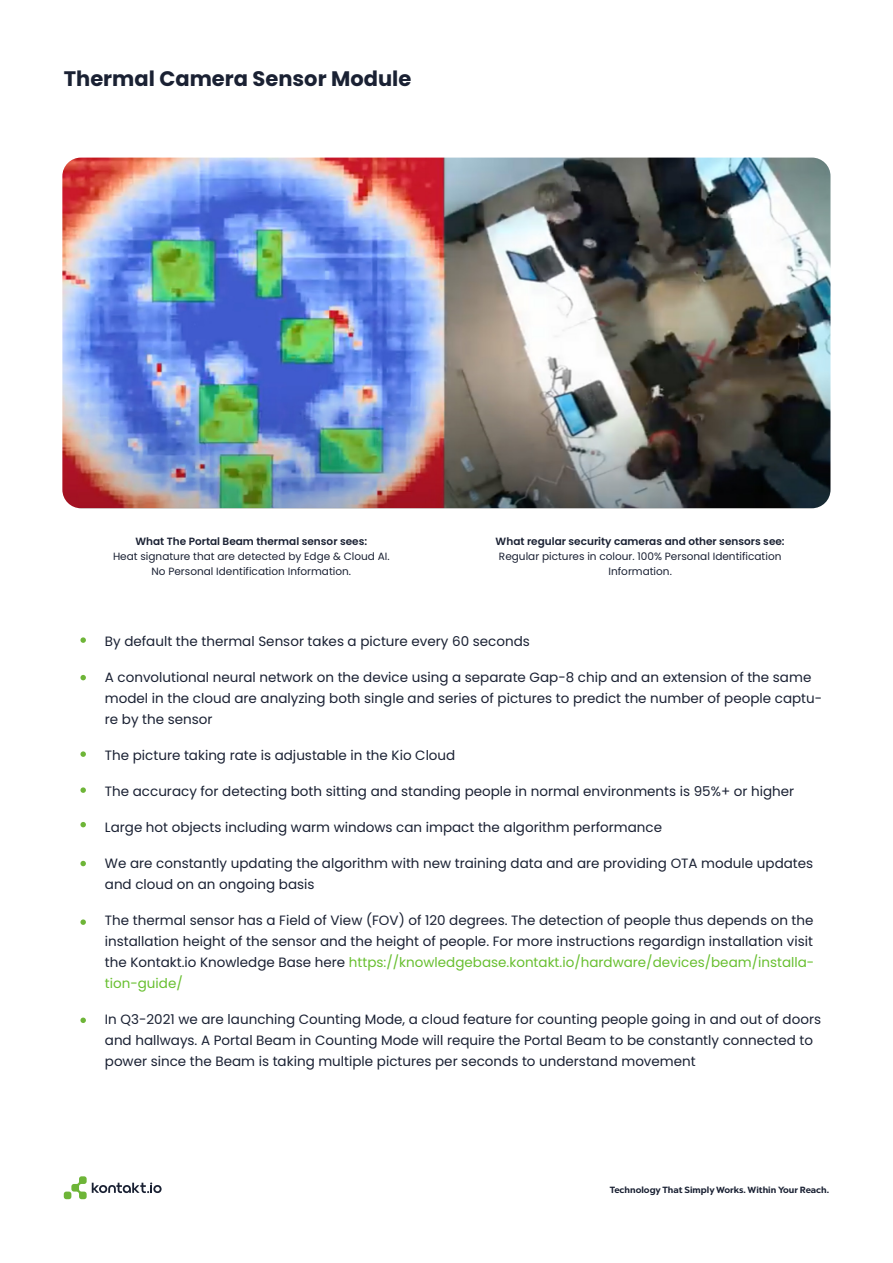
<style>
.page{position:relative;width:893px;height:1263px;background:#fff}
.page>*{position:absolute;margin:0;border:0;box-sizing:border-box;transform-origin:0 0}
.t1{font:700 21px "Poppins";color:#1a2133}
.t2{font:13.5px/21px "Poppins";color:#1a2133}
.t3{font:10.5px/15px "Poppins";color:#1a2133;text-align:center}
.t4{font:600 10.5px "Poppins";color:#1a2133}
.t5{font:700 9px "Chronica Pro";color:#1a2133}
.s1{color:#68bf30}
</style>
<div class="page">
<svg style="left:71px;top:1176px;width:91px;height:23px"></svg>
<div style="left:64px;top:1191px;width:7px;height:8px;background:#6eb538;border-radius:3px"></div>
<svg style="left:80px;top:675px;width:6px;height:5px"></svg>
<svg style="left:80px;top:637px;width:6px;height:6px"></svg>
<svg style="left:80px;top:751px;width:6px;height:6px"></svg>
<svg style="left:80px;top:787px;width:6px;height:6px"></svg>
<svg style="left:80px;top:822px;width:6px;height:5px"></svg>
<svg style="left:80px;top:861px;width:6px;height:5px"></svg>
<svg style="left:80px;top:919px;width:6px;height:6px"></svg>
<svg style="left:80px;top:1017px;width:6px;height:6px"></svg>
<img style="left:62px;top:158px;width:768px;height:350px">
<h1 class="t1" style="left:64px;top:66px;width:349px">Thermal Camera Sensor Module</h1>
<p class="t4" style="left:135px;top:535px;width:233px">What The Portal Beam thermal sensor sees:</p>
<p class="t3" style="left:113px;top:549px;width:278px">Heat signature that are detected by Edge &amp; Cloud AI.<br>No Personal Identification Information.</p>
<p class="t4" style="left:496px;top:535px;width:291px">What regular security cameras and other sensors see:</p>
<p class="t3" style="left:499px;top:549px;width:284px">Regular pictures in colour. 100% Personal Identification<br>Information.</p>
<p class="t2" style="left:105px;top:630px;width:426px">By default the thermal Sensor takes a picture every 60 seconds</p>
<p class="t2" style="left:105px;top:666px;width:719px">A convolutional neural network on the device using a separate Gap-8 chip and an extension of the same model in the cloud are analyzing both single and series of pictures to predict the number of people captu&shy;re by the sensor</p>
<p class="t2" style="left:105px;top:744px;width:352px">The picture taking rate is adjustable in the Kio Cloud</p>
<p class="t2" style="left:105px;top:780px;width:691px">The accuracy for detecting both sitting and standing people in normal environments is 95%+ or higher</p>
<p class="t2" style="left:105px;top:816px;width:559px">Large hot objects including warm windows can impact the algorithm performance</p>
<p class="t2" style="left:105px;top:852px;width:710px">We are constantly updating the algorithm with new training data and are providing OTA module updates and cloud on an ongoing basis</p>
<p class="t2" style="left:105px;top:909px;width:711px;text-align:justify">The thermal sensor has a Field of View (FOV) of 120 degrees. The detection of people thus depends on the installation height of the sensor and the height of people. For more instructions regardign installation visit the Kontakt.io Knowledge Base here <span class="s1">https://knowledgebase.kontakt.io/hardware/devices/beam/installa&shy;tion-guide/</span></p>
<p class="t2" style="left:105px;top:1009px;width:718px">In Q3-2021 we are launching Counting Mode, a cloud feature for counting people going in and out of doors and hallways. A Portal Beam in Counting Mode will require the Portal Beam to be constantly connected to power since the Beam is taking multiple pictures per seconds to understand movement</p>
<p class="t5" style="left:610px;top:1184px;width:221px">Technology That Simply Works. Within Your Reach.</p>
</div>
